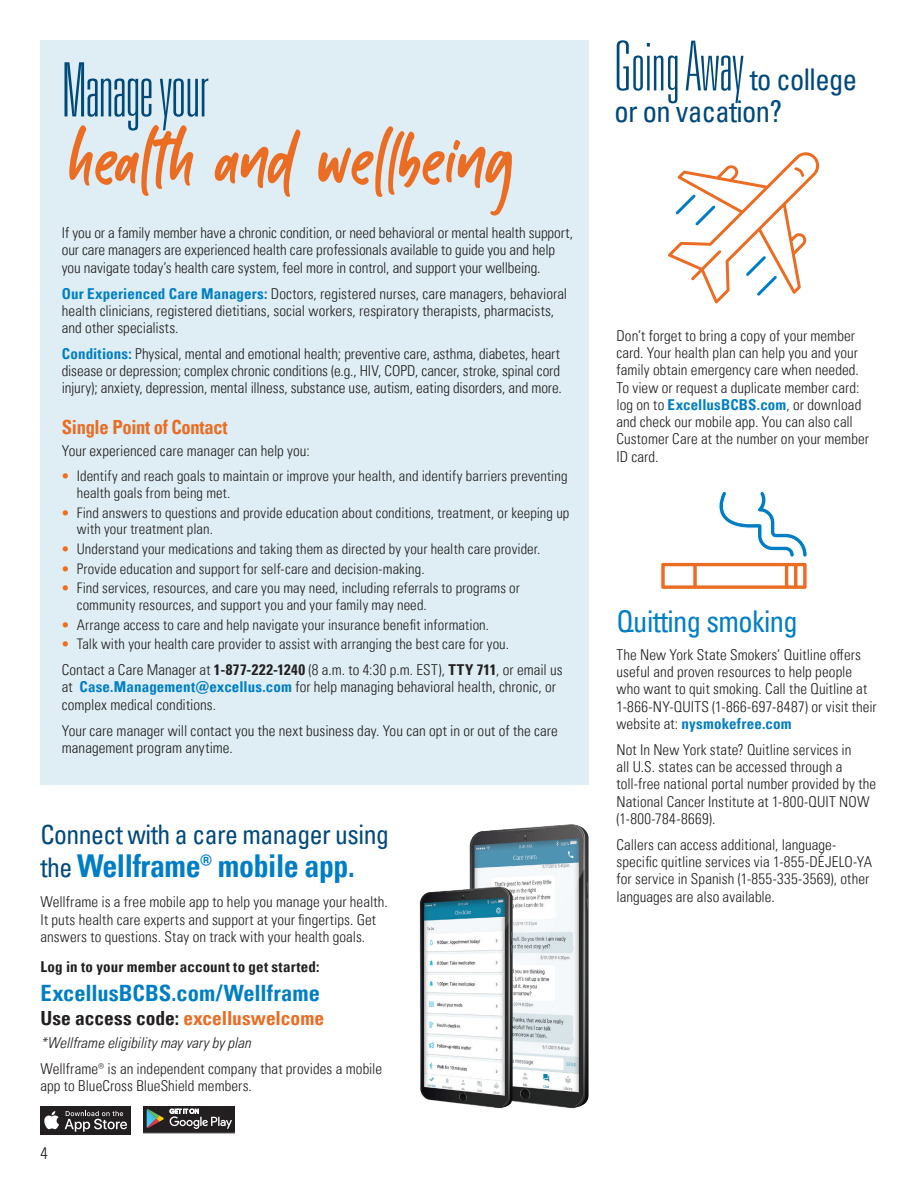
<style>
.page{position:relative;width:918px;height:1188px;background:#fff}
.page>*{position:absolute;margin:0;border:0;box-sizing:border-box;transform-origin:0 0}
.t1{font:114px "Kabut Hitam";color:#eb6c23;scale:.95 1}
.t2{font:75px "Univers LT Pro Thin Ult Cond";letter-spacing:-.015em;color:#00497b}
.t3{font:69px "Univers LT Pro Thin Ult Cond";color:#00497b}
.t4{font:700 condensed 31.5px "Univers LT Pro";letter-spacing:-.015em;color:#007ec5;scale:.95 1}
.t5{font:condensed 30px/31.5px "Univers LT Pro";letter-spacing:-.02em;color:#00497b;scale:.95 1}
.t6{font:condensed 30px "Univers LT Pro";letter-spacing:-.02em;color:#007ec5;scale:.95 1}
.t7{font:condensed 27px "Univers LT Pro";letter-spacing:-.02em;color:#00497b;scale:.95 1}
.t8{font:700 condensed 22.5px "Univers LT Pro";color:#007ec5}
.t9{font:700 condensed 19.5px "Univers LT Pro";letter-spacing:-.01em;color:#eb6c23}
.t10{font:700 condensed 19.5px "Univers LT Pro";letter-spacing:-.01em;color:#eb6c23;scale:.95 1}
.t11{font:300 condensed 16.5px "Univers LT Pro";color:#231f20}
.t12{font:300 condensed 15px/17.2px "Univers LT Pro";letter-spacing:.005em;color:#231f20}
.t13{font:700 condensed 15px "Univers LT Pro";letter-spacing:.01em;color:#231f20}
.t14{font:italic 300 condensed 15px "Univers LT Pro";letter-spacing:-.005em;color:#231f20}
.t15{font:300 condensed 14.7px/16.5px "Univers LT Pro";letter-spacing:.01em;color:#231f20}
.s1{font-weight:700;color:#007ec5}
.s2{color:#eb6c23}
.s3{font-weight:700}
.s4{font-weight:400;font-size:27px;color:#00497b}
.s5{color:#231f20}
</style>
<div class="page">
<div style="left:40px;top:40px;width:550px;height:745px;background:#deeef4"></div>
<svg style="left:668px;top:152px;width:152px;height:152px"></svg>
<svg style="left:661px;top:492px;width:147px;height:97px"></svg>
<img style="left:419px;top:824px;width:170px;height:285px">
<svg style="left:40px;top:1107px;width:91px;height:27px;background:#4f4c4d"></svg>
<svg style="left:144px;top:1107px;width:90px;height:26px;background:#4a4a4a"></svg>
<h2 class="t2" style="left:62px;top:47px;width:149px">Manage your</h2>
<h1 class="t1" style="left:70px;top:104px;width:470px">health and wellbeing</h1>
<p class="t12" style="left:62px;top:223px;width:513px">If you or a family member have a chronic condition, or need behavioral or mental health support, our care managers are experienced health care professionals available to guide you and help you navigate today’s health care system, feel more in control, and support your wellbeing.</p>
<p class="t12" style="left:62px;top:284px;width:507px"><span class="s1">Our Experienced Care Managers:</span> Doctors, registered nurses, care managers, behavioral health clinicians, registered dietitians, social workers, respiratory therapists, pharmacists, and other specialists.</p>
<p class="t12" style="left:62px;top:344px;width:502px;text-align:justify"><span class="s1">Conditions:</span> Physical, mental and emotional health; preventive care, asthma, diabetes, heart disease or depression; complex chronic conditions (e.g., HIV, COPD, cancer, stroke, spinal cord injury); anxiety, depression, mental illness, substance use, autism, eating disorders, and more.</p>
<h3 class="t10" style="left:62px;top:415px;width:176px">Single Point of Contact</h3>
<p class="t12" style="left:62px;top:441px;width:250px">Your experienced care manager can help you:</p>
<p class="t15" style="left:77px;top:467px;width:492px;text-indent:-15px"><span class="s2">•</span> Identify and reach goals to maintain or improve your health, and identify barriers preventing health goals from being met.</p>
<p class="t15" style="left:77px;top:503px;width:494px;text-indent:-15px"><span class="s2">•</span> Find answers to questions and provide education about conditions, treatment, or keeping up with your treatment plan.</p>
<p class="t15" style="left:62px;top:540px;width:480px"><span class="s2">•</span> Understand your medications and taking them as directed by your health care provider.</p>
<p class="t15" style="left:62px;top:559px;width:364px"><span class="s2">•</span> Provide education and support for self-care and decision-making.</p>
<p class="t15" style="left:77px;top:579px;width:445px;text-indent:-15px"><span class="s2">•</span> Find services, resources, and care you may need, including referrals to programs or community resources, and support you and your family may need.</p>
<p class="t15" style="left:62px;top:615px;width:429px"><span class="s2">•</span> Arrange access to care and help navigate your insurance benefit information.</p>
<p class="t15" style="left:62px;top:635px;width:449px"><span class="s2">•</span> Talk with your health care provider to assist with arranging the best care for you.</p>
<p class="t12" style="left:62px;top:660px;width:502px">Contact a Care Manager at <span class="s3">1-877-222-1240</span> (8 a.m. to 4:30 p.m. EST), <span class="s3">TTY 711</span>, or email us at <span class="s1">Case.Management@excellus.com</span> for help managing behavioral health, chronic, or complex medical conditions.</p>
<p class="t12" style="left:62px;top:721px;width:498px">Your care manager will contact you the next business day. You can opt in or out of the care management program anytime.</p>
<h3 class="t7" style="left:40px;top:818px;width:368px">Connect with a care manager using</h3>
<h3 class="t4" style="left:40px;top:847px;width:332px"><span class="s4">the</span> Wellframe® mobile app.</h3>
<p class="t12" style="left:40px;top:893px;width:349px">Wellframe is a free mobile app to help you manage your health.<br>It puts health care experts and support at your fingertips. Get answers to questions. Stay on track with your health goals.</p>
<p class="t13" style="left:40px;top:958px;width:281px">Log in to your member account to get started:</p>
<h3 class="t8" style="left:40px;top:979px;width:281px">ExcellusBCBS.com/Wellframe</h3>
<h3 class="t9" style="left:40px;top:1007px;width:285px"><span class="s5">Use access code:</span> excelluswelcome</h3>
<p class="t14" style="left:40px;top:1033px;width:212px">*Wellframe eligibility may vary by plan</p>
<p class="t12" style="left:40px;top:1059px;width:343px">Wellframe® is an independent company that provides a mobile app to BlueCross BlueShield members.</p>
<p class="t11" style="left:40px;top:1142px;width:9px">4</p>
<h3 class="t3" style="left:614px;top:27px;width:131px">Going Away</h3>
<h3 class="t5" style="left:614px;top:63px;width:257px;text-indent:135px">to college or on vacation?</h3>
<p class="t12" style="left:616px;top:326px;width:254px">Don’t forget to bring a copy of your member card. Your health plan can help you and your family obtain emergency care when needed.<br>To view or request a duplicate member card: log on to <span class="s1">ExcellusBCBS.com</span>, or download and check our mobile app. You can also call Customer Care at the number on your member ID card.</p>
<h3 class="t6" style="left:616px;top:602px;width:192px">Quitting smoking</h3>
<p class="t12" style="left:616px;top:645px;width:262px">The New York State Smokers’ Quitline offers useful and proven resources to help people who want to quit smoking. Call the Quitline at 1-866-NY-QUITS (1-866-697-8487) or visit their website at: <span class="s1">nysmokefree.com</span></p>
<p class="t12" style="left:616px;top:740px;width:261px">Not In New York state? Quitline services in<br>all U.S. states can be accessed through a toll-free national portal number provided by the National Cancer Institute at 1-800-QUIT NOW (1-800-784-8669).</p>
<p class="t12" style="left:616px;top:835px;width:257px">Callers can access additional, language&shy;specific quitline services via 1-855-DÉJELO-YA for service in Spanish (1-855-335-3569), other languages are also available.</p>
</div>
